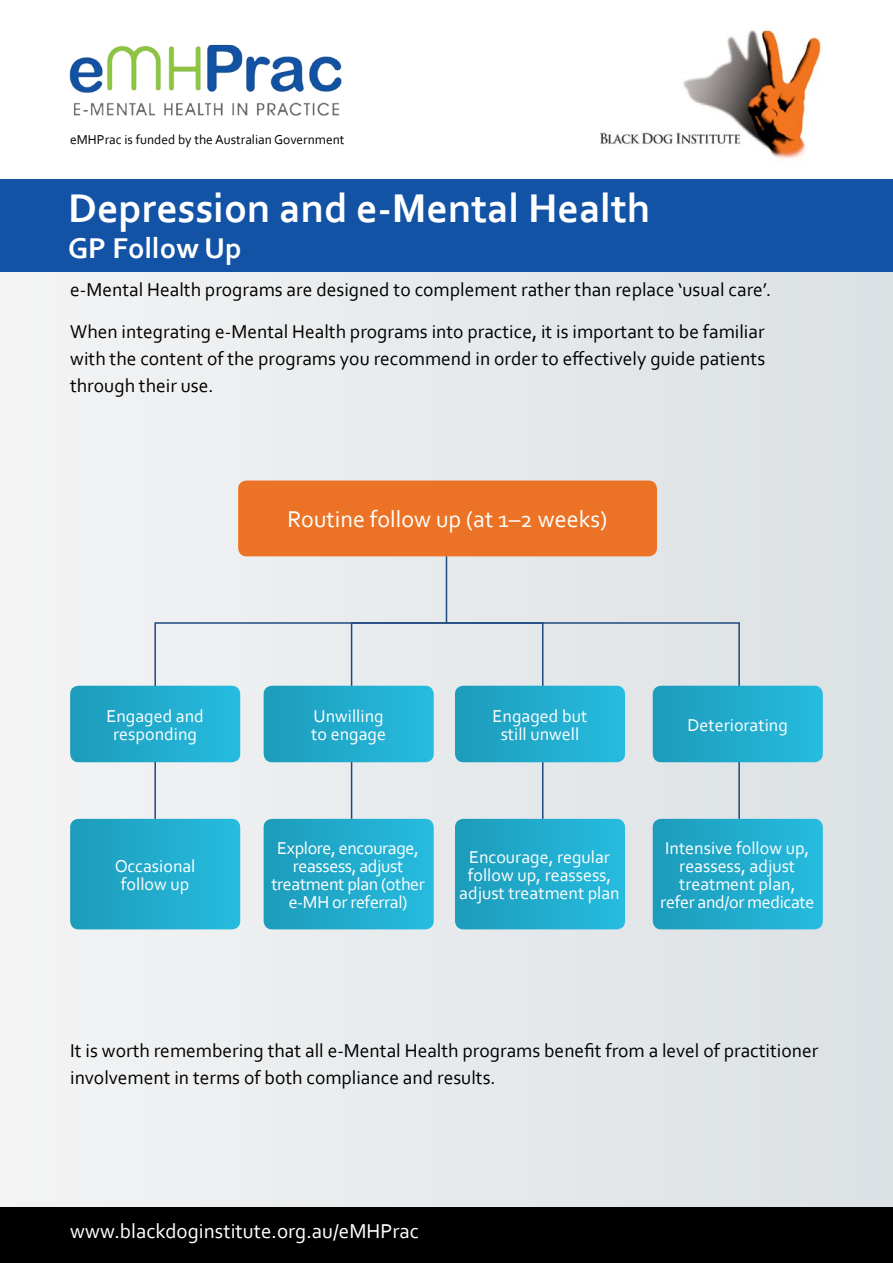
<style>
.page{position:relative;width:893px;height:1263px;background:#fff}
.page>*{position:absolute;margin:0;border:0;box-sizing:border-box;transform-origin:0 0}
.t1{font:700 42px "Corbel";color:#fff}
.t2{font:42px "Corbel";color:#fff}
.t3{font:700 30px "Corbel";color:#fff}
.t4{font:24px "Corbel";color:#fff}
.t5{font:21px "Corbel";color:#fff}
.t6{font:19.5px/27px "Corbel";color:#000}
.t7{font:18px/18px "Corbel";color:#fff;text-align:center}
.t8{font:18px/18px "Corbel";letter-spacing:-.02em;color:#fff;text-align:center}
.t9{font:13.5px "Corbel";color:#000}
</style>
<div class="page">
<img style="left:69px;top:44px;width:273px;height:72px">
<img style="left:601px;top:26px;width:221px;height:133px">
<div style="left:0;top:242px;width:893px;height:1021px;background:#e7eaec"></div>
<div style="left:238px;top:480px;width:419px;height:76px;background:#ec7325;border-radius:9px"></div>
<div style="left:264px;top:819px;width:170px;height:110px;background:linear-gradient(to right,#1d9bba,#26bce0);border-radius:9px"></div>
<div style="left:455px;top:819px;width:170px;height:110px;background:linear-gradient(to right,#1d9bba,#26bcdf);border-radius:9px"></div>
<div style="left:653px;top:819px;width:170px;height:110px;background:linear-gradient(to right,#1d9bba,#26bce0);border-radius:9px"></div>
<div style="left:70px;top:819px;width:170px;height:110px;background:linear-gradient(to right,#1d9bba,#26bcdf);border-radius:9px"></div>
<div style="left:154px;top:622px;width:389px;height:197px;border:2px solid #1f497d"></div>
<div style="left:351px;top:622px;width:389px;height:197px;border:2px solid #1f497d"></div>
<hr style="left:446px;top:556px;width:1px;height:66px;background:#1f497d">
<div style="left:70px;top:686px;width:170px;height:76px;background:linear-gradient(to right,#1d9bba,#26bcdf);border-radius:9px"></div>
<div style="left:264px;top:686px;width:170px;height:76px;background:linear-gradient(to right,#1d9bba,#26bce0);border-radius:9px"></div>
<div style="left:455px;top:686px;width:170px;height:76px;background:linear-gradient(to right,#1d9bba,#26bcdf);border-radius:9px"></div>
<div style="left:653px;top:686px;width:170px;height:76px;background:linear-gradient(to right,#1d9bba,#26bce0);border-radius:9px"></div>
<div style="left:0;top:180px;width:893px;height:92px;background:#1253a5"></div>
<div style="left:0;top:1208px;width:893px;height:55px;background:#000"></div>
<p class="t9" style="left:70px;top:131px;width:276px">eMHPrac is funded by the Australian Government</p>
<h1 class="t1" style="left:68px;top:182px;width:584px">Depression and e-Mental Health</h1>
<h2 class="t3" style="left:68px;top:230px;width:175px">GP Follow Up</h2>
<h1 class="t2" style="left:273px;top:184px;width:562px">and e-Mental Health – Follow up</h1>
<p class="t6" style="left:70px;top:268px;width:703px;line-height:42px">e-Mental Health programs are designed to complement rather than replace ‘usual care’.<br>When integrating e-Mental Health programs into practice, it is important to be familiar</p>
<p class="t6" style="left:70px;top:345px;width:696px">with the content of the programs you recommend in order to effectively guide patients through their use.</p>
<p class="t4" style="left:288px;top:504px;width:321px">Routine follow up (at 1–2 weeks)</p>
<p class="t7" style="left:106px;top:706px;width:99px">Engaged and responding</p>
<p class="t7" style="left:311px;top:706px;width:76px;text-align:left">Unwilling to engage</p>
<p class="t7" style="left:493px;top:706px;width:96px">Engaged but still unwell</p>
<p class="t7" style="left:688px;top:715px;width:102px">Deteriorating</p>
<p class="t7" style="left:115px;top:856px;width:82px">Occasional follow up</p>
<p class="t8" style="left:271px;top:838px;width:155px">Explore, encourage, reassess, adjust treatment plan (other e-MH or referral)</p>
<p class="t7" style="left:459px;top:847px;width:162px">Encourage, regular follow up, reassess, adjust treatment plan</p>
<p class="t7" style="left:660px;top:838px;width:156px">Intensive follow up, reassess, adjust treatment plan, refer and/or medicate</p>
<p class="t6" style="left:70px;top:1037px;width:750px">It is worth remembering that all e-Mental Health programs benefit from a level of practitioner involvement in terms of both compliance and results.</p>
<p class="t5" style="left:70px;top:1218px;width:350px">www.blackdoginstitute.org.au/eMHPrac</p>
</div>
